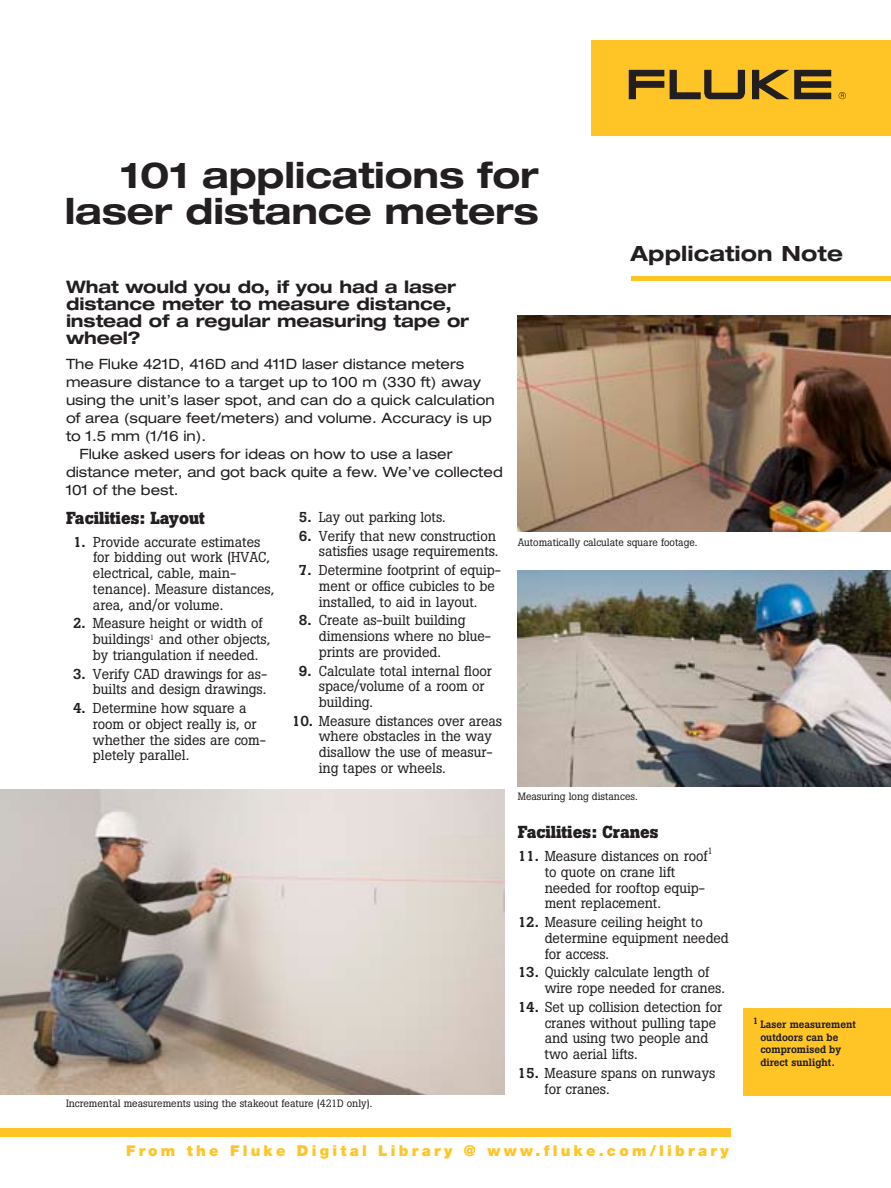
<style>
.page{position:relative;width:891px;height:1188px;background:#fff}
.page>*{position:absolute;margin:0;border:0;box-sizing:border-box;transform-origin:0 0}
.t1{font:700 expanded 36px/36px "Helvetica Neue LT Std";letter-spacing:-.005em;color:#231f20;text-align:right}
.t2{font:700 expanded 21px "Helvetica Neue LT Std";letter-spacing:.005em;color:#231f20}
.t3{font:700 expanded 17.25px/17.2px "Helvetica Neue LT Std";letter-spacing:-.005em;color:#231f20}
.t4{font:700 17.25px "Boton";color:#231f20}
.t5{font:900 15px "Helvetica Neue";letter-spacing:.215em;color:#ffc426}
.t6{font:14.25px/15.8px "Boton";letter-spacing:-.005em;color:#231f20}
.t7{font:expanded 14.25px "Helvetica Neue LT Std";color:#231f20}
.t8{font:10.5px "Boton";color:#231f20}
.t9{font:500 10.5px/12.6px "Boton";color:#231f20}
.t10{font:9px "Boton";color:#231f20}
.s1{font-weight:500}
</style>
<div class="page">
<div style="left:592px;top:40px;width:299px;height:96px;background:#ffc426"></div>
<svg style="left:629px;top:70px;width:35px;height:29px"></svg>
<svg style="left:752px;top:70px;width:79px;height:29px"></svg>
<svg style="left:670px;top:70px;width:75px;height:29px"></svg>
<svg style="left:839px;top:92px;width:7px;height:7px"></svg>
<div style="left:0;top:1128px;width:730px;height:8px;background:#ffc426"></div>
<div style="left:631px;top:276px;width:260px;height:5px;background:#ffc426"></div>
<img style="left:518px;top:570px;width:373px;height:217px">
<img style="left:518px;top:315px;width:373px;height:217px">
<img style="left:0;top:790px;width:504px;height:305px">
<div style="left:744px;top:1008px;width:147px;height:87px;background:#ffc426"></div>
<h1 class="t1" style="left:65px;top:156px;width:476px">101 applications for laser distance meters</h1>
<h2 class="t2" style="left:631px;top:240px;width:214px">Application Note</h2>
<p class="t3" style="left:66px;top:277px;width:405px">What would you do, if you had a laser distance meter to measure distance, instead of a regular measuring tape or wheel?</p>
<p class="t7" style="left:66px;top:356px;width:400px">The Fluke 421D, 416D and 411D laser distance meters</p>
<p class="t7" style="left:66px;top:374px;width:416px">measure distance to a target up to 100 m (330 ft) away</p>
<p class="t7" style="left:66px;top:392px;width:430px">using the unit’s laser spot, and can do a quick calculation</p>
<p class="t7" style="left:66px;top:410px;width:427px">of area (square feet/meters) and volume. Accuracy is up</p>
<p class="t7" style="left:66px;top:428px;width:142px">to 1.5 mm (1/16 in).</p>
<p class="t7" style="left:79px;top:446px;width:374px">Fluke asked users for ideas on how to use a laser</p>
<p class="t7" style="left:66px;top:464px;width:438px">distance meter, and got back quite a few. We’ve collected</p>
<p class="t7" style="left:66px;top:482px;width:114px">101 of the best.</p>
<p class="t4" style="left:66px;top:508px;width:140px">Facilities: Layout</p>
<p class="t6" style="left:93px;top:534px;width:183px;text-indent:-20px"><span class="s1">1.</span> Provide accurate estimates for bidding out work (HVAC, electrical, cable, main&shy;tenance). Measure distances, area, and/or volume.</p>
<p class="t6" style="left:93px;top:616px;width:179px;text-indent:-20px"><span class="s1">2.</span> Measure height or width of buildings<sup>1</sup> and other objects, by triangulation if needed.</p>
<p class="t6" style="left:73px;top:666px;width:196px;text-align:right"><span class="s1">3.</span> Verify CAD drawings for as&shy;builts and design drawings.</p>
<p class="t6" style="left:93px;top:700px;width:174px;text-indent:-20px"><span class="s1">4.</span> Determine how square a room or object really is, or whether the sides are com&shy;pletely parallel.</p>
<p class="t6" style="left:299px;top:509px;width:148px"><span class="s1">5.</span> Lay out parking lots.</p>
<p class="t6" style="left:299px;top:528px;width:201px;text-align:right"><span class="s1">6.</span> Verify that new construction satisfies usage requirements.</p>
<p class="t6" style="left:319px;top:562px;width:184px;text-indent:-20px"><span class="s1">7.</span> Determine footprint of equip&shy;ment or office cubicles to be installed, to aid in layout.</p>
<p class="t6" style="left:319px;top:612px;width:174px;text-indent:-20px"><span class="s1">8.</span> Create as-built building dimensions where no blue&shy;prints are provided.</p>
<p class="t6" style="left:319px;top:663px;width:174px;text-indent:-20px"><span class="s1">9.</span> Calculate total internal floor space/volume of a room or building.</p>
<p class="t6" style="left:319px;top:713px;width:185px;text-indent:-27px"><span class="s1">10.</span> Measure distances over areas where obstacles in the way disallow the use of measur&shy;ing tapes or wheels.</p>
<p class="t8" style="left:66px;top:1097px;width:308px">Incremental measurements using the stakeout feature (421D only).</p>
<p class="t8" style="left:518px;top:536px;width:181px">Automatically calculate square footage.</p>
<p class="t8" style="left:518px;top:791px;width:122px">Measuring long distances.</p>
<p class="t4" style="left:518px;top:822px;width:142px">Facilities: Cranes</p>
<p class="t6" style="left:518px;top:848px;width:191px"><span class="s1">11.</span> Measure distances on roof</p>
<p class="t10" style="left:707px;top:845px;width:7px">1</p>
<p class="t6" style="left:545px;top:864px;width:162px">to quote on crane lift needed for rooftop equip&shy;ment replacement.</p>
<p class="t6" style="left:545px;top:914px;width:186px;text-indent:-27px"><span class="s1">12.</span> Measure ceiling height to determine equipment needed for access.</p>
<p class="t6" style="left:545px;top:964px;width:182px;text-indent:-27px"><span class="s1">13.</span> Quickly calculate length of wire rope needed for cranes.</p>
<p class="t6" style="left:545px;top:999px;width:179px;text-indent:-27px"><span class="s1">14.</span> Set up collision detection for cranes without pulling tape and using two people and two aerial lifts.</p>
<p class="t6" style="left:545px;top:1065px;width:172px;text-indent:-27px"><span class="s1">15.</span> Measure spans on runways for cranes.</p>
<p class="t5" style="left:126px;top:1142px;width:604px">From the Fluke Digital Library @ www.fluke.com/library</p>
<p class="t9" style="left:760px;top:1018px;width:97px;text-indent:-8px"><sup>1</sup> Laser measurement outdoors can be compromised by direct sunlight.</p>
</div>
